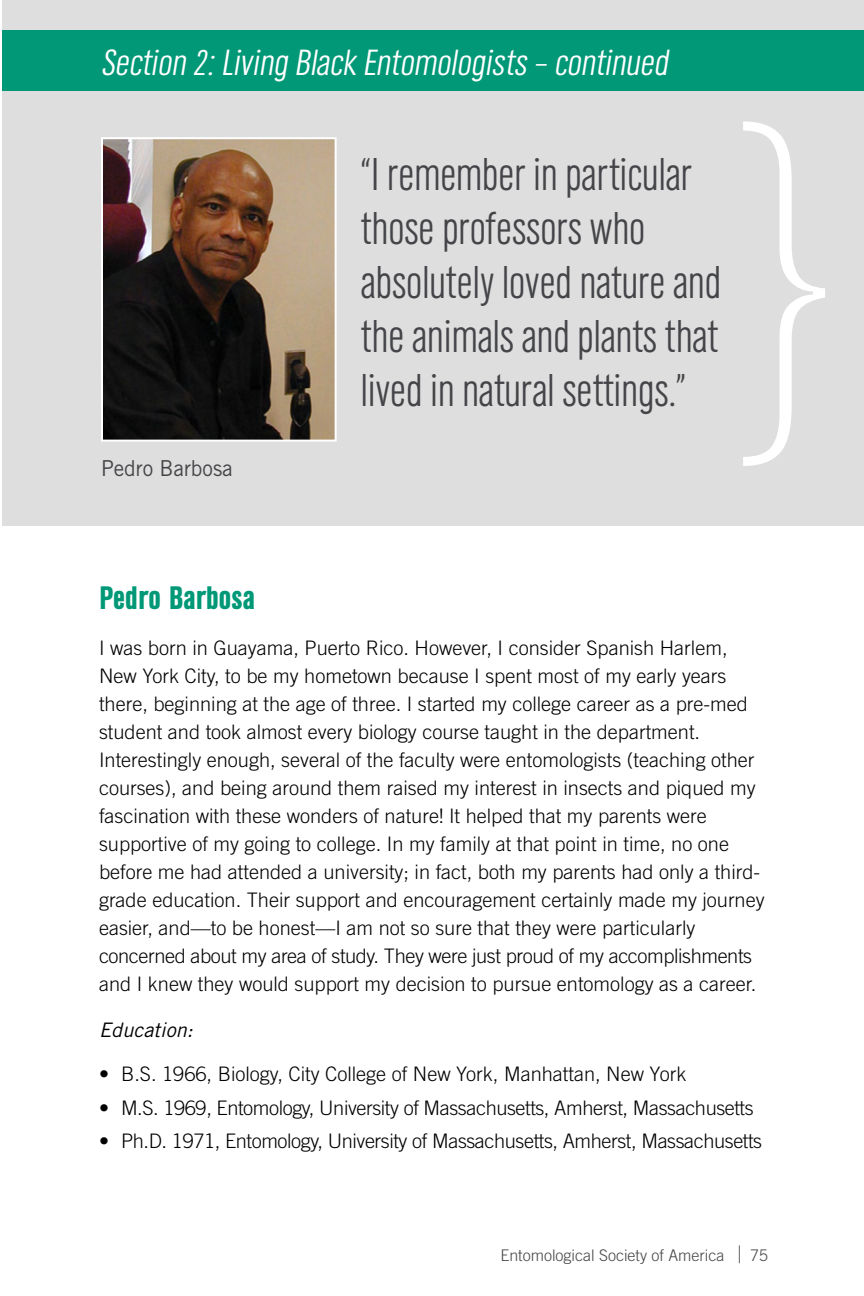
<style>
.page{position:relative;width:864px;height:1296px;background:#fff}
.page>*{position:absolute;margin:0;border:0;box-sizing:border-box;transform-origin:0 0}
.t1{font:48px/54px "URW Grotesk T Ligh Cond";color:#444548}
.continued_section_he{font:italic 38px "URW Grotesk T Ligh Cond";color:#fff;scale:1.1 1}
.Heading_2__Green_nam{font:700 condensed 34px "URW Grotesk T";color:#009877}
.Photo_name{font:22px "Trade Gothic LT Std";color:#444548;scale:.95 1}
.Body_text{font:300 20px/28px "Trade Gothic LT Std";color:#000}
.Body_text-2{font:300 20px "Trade Gothic LT Std";letter-spacing:-.02em;color:#000}
.Body_text-3{font:italic 20px "Trade Gothic LT Std";color:#000}
.t2{font:300 16px "Trade Gothic LT Std";color:#444548}
.s1{font-size:24px}
</style>
<div class="page">
<div style="left:2px;top:0;width:862px;height:526px;background:#dfdede"></div>
<div style="left:2px;top:30px;width:862px;height:61px;background:#009877"></div>
<svg style="left:743px;top:121px;width:82px;height:345px"></svg>
<img style="left:104px;top:140px;width:230px;height:299px">
<div style="left:101px;top:137px;width:236px;height:305px;border:2px solid #fff"></div>
<p class="continued_section_he" style="left:101px;top:43px;width:522px">Section 2:Living Black Entomologists – continued</p>
<p class="Photo_name" style="left:101px;top:455px;width:140px">Pedro Barbosa</p>
<p class="t1" style="left:361px;top:147px;width:362px">“I remember in particular those professors who absolutely loved nature and the animals and plants that lived in natural settings.”</p>
<p class="Heading_2__Green_nam" style="left:99px;top:580px;width:158px">Pedro Barbosa</p>
<p class="Body_text" style="left:99px;top:634px;width:667px">I was born in Guayama, Puerto Rico. However, I consider Spanish Harlem, New York City, to be my hometown because I spent most of my early years there, beginning at the age of three. I started my college career as a pre-med student and took almost every biology course taught in the department.<br>Interestingly enough, several of the faculty were entomologists (teaching other courses), and being around them raised my interest in insects and piqued my fascination with these wonders of nature! It helped that my parents were supportive of my going to college. In my family at that point in time, no one before me had attended a university; in fact, both my parents had only a third&shy;grade education. Their support and encouragement certainly made my journey easier, and—to be honest—I am not so sure that they were particularly concerned about my area of study. They were just proud of my accomplishments and I knew they would support my decision to pursue entomology as a career.</p>
<p class="Body_text-3" style="left:99px;top:1018px;width:95px">Education:</p>
<p class="Body_text" style="left:99px;top:1060px;width:589px">• B.S. 1966, Biology, City College of New York, Manhattan, New York</p>
<p class="Body_text-2" style="left:99px;top:1096px;width:656px">• M.S. 1969, Entomology, University of Massachusetts, Amherst, Massachusetts</p>
<p class="Body_text-2" style="left:99px;top:1129px;width:665px">• Ph.D. 1971, Entomology, University of Massachusetts, Amherst, Massachusetts</p>
<p class="t2" style="left:500px;top:1246px;width:269px">Entomological Society of America <span class="s1">|</span> 75</p>
</div>
